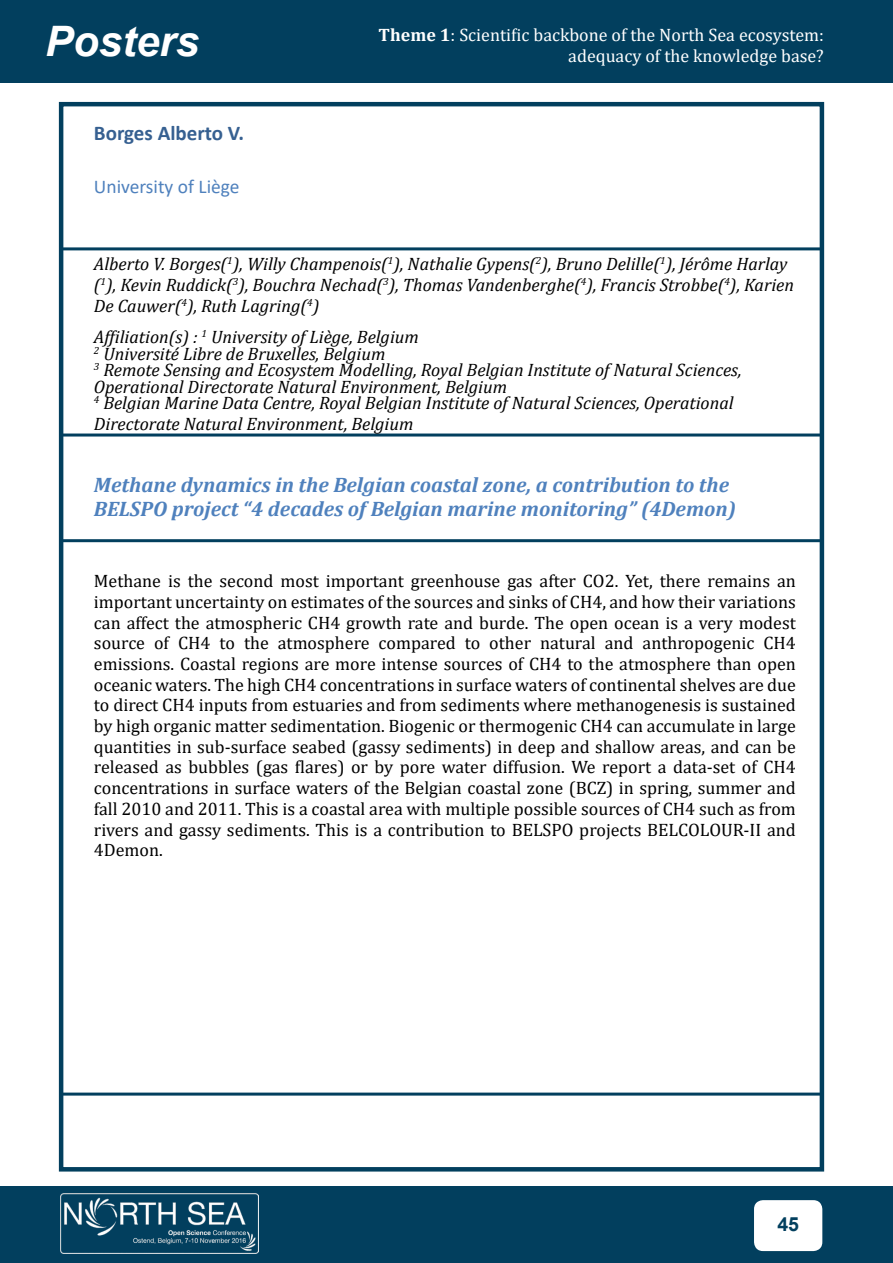
<style>
.page{position:relative;width:893px;height:1263px;background:#fff}
.page>*{position:absolute;margin:0;border:0;box-sizing:border-box;transform-origin:0 0}
.t1{font:italic 700 42px "Arial";color:#fff}
.t2{font:italic 700 21px/24.2px "Cambria";color:#4f81bd}
.t3{font:700 21px "Calibri";color:#366091}
.t4{font:19.5px "Calibri";color:#4f81bd}
.t5{font:700 19.5px "Arial";color:#023f5e}
.t6{font:18px/20.7px "Cambria";color:#000;text-align:justify}
.t7{font:italic 18px/16.5px "Cambria";color:#000}
.t8{font:18px/20.7px "Cambria";color:#fff;text-align:right}
.s1{font-weight:700}
</style>
<div class="page">
<div style="left:0;top:0;width:893px;height:82px;background:#023f5e"></div>
<div style="left:0;top:1186px;width:893px;height:77px;background:#023f5e"></div>
<img style="left:61px;top:1193px;width:197px;height:60px">
<div style="left:59px;top:102px;width:765px;height:1069px;border:4px solid #023f5e"></div>
<hr style="left:60px;top:247px;width:763px;height:3px;background:#023f5e">
<hr style="left:60px;top:1092px;width:763px;height:3px;background:#023f5e">
<div style="left:754px;top:1200px;width:68px;height:51px;background:#fff;border-radius:9px"></div>
<hr style="left:61px;top:433px;width:760px;height:3px;background:#023f5e">
<hr style="left:61px;top:539px;width:762px;height:3px;background:#023f5e">
<h1 class="t1" style="left:45px;top:13px;width:156px">Posters</h1>
<p class="t3" style="left:94px;top:118px;width:152px">Borges Alberto V.</p>
<p class="t4" style="left:94px;top:173px;width:147px">University of Liège</p>
<p class="t8" style="left:379px;top:24px;width:447px"><span class="s1">Theme 1</span>: Scientific backbone of the North Sea ecosystem: adequacy of the knowledge base?</p>
<p class="t7" style="left:94px;top:253px;width:702px;line-height:20.7px">Alberto V. Borges(<sup>1</sup>), Willy Champenois(<sup>1</sup>), Nathalie Gypens(<sup>2</sup>), Bruno Delille(<sup>1</sup>), Jérôme Harlay (<sup>1</sup>), Kevin Ruddick(<sup>3</sup>), Bouchra Nechad(<sup>3</sup>), Thomas Vandenberghe(<sup>4</sup>), Francis Strobbe(<sup>4</sup>), Karien<br>De Cauwer(<sup>4</sup>), Ruth Lagring(<sup>4</sup>)</p>
<p class="t7" style="left:94px;top:328px;width:649px">Affiliation(s) : <sup>1</sup> University of Liège, Belgium<br><sup>2</sup> Université Libre de Bruxelles, Belgium<br><sup>3</sup> Remote Sensing and Ecosystem Modelling, Royal Belgian Institute of Natural Sciences, Operational Directorate Natural Environment, Belgium<br><sup>4</sup> Belgian Marine Data Centre, Royal Belgian Institute of Natural Sciences, Operational</p>
<p class="t7" style="left:94px;top:415px;width:321px">Directorate Natural Environment, Belgium</p>
<p class="t2" style="left:94px;top:472px;width:644px">Methane dynamics in the Belgian coastal zone, a contribution to the<br>BELSPO project “4 decades of Belgian marine monitoring” (4Demon)</p>
<p class="t6" style="left:94px;top:571px;width:703px">Methane is the second most important greenhouse gas after CO2. Yet, there remains an important uncertainty on estimates of the sources and sinks of CH4, and how their variations can affect the atmospheric CH4 growth rate and burde. The open ocean is a very modest source of CH4 to the atmosphere compared to other natural and anthropogenic CH4 emissions. Coastal regions are more intense sources of CH4 to the atmosphere than open oceanic waters. The high CH4 concentrations in surface waters of continental shelves are due to direct CH4 inputs from estuaries and from sediments where methanogenesis is sustained by high organic matter sedimentation. Biogenic or thermogenic CH4 can accumulate in large quantities in sub-surface seabed (gassy sediments) in deep and shallow areas, and can be released as bubbles (gas flares) or by pore water diffusion. We report a data-set of CH4 concentrations in surface waters of the Belgian coastal zone (BCZ) in spring, summer and fall 2010 and 2011. This is a coastal area with multiple possible sources of CH4 such as from rivers and gassy sediments. This is a contribution to BELSPO projects BELCOLOUR-II and 4Demon.</p>
<p class="t5" style="left:777px;top:1211px;width:23px">45</p>
</div>
